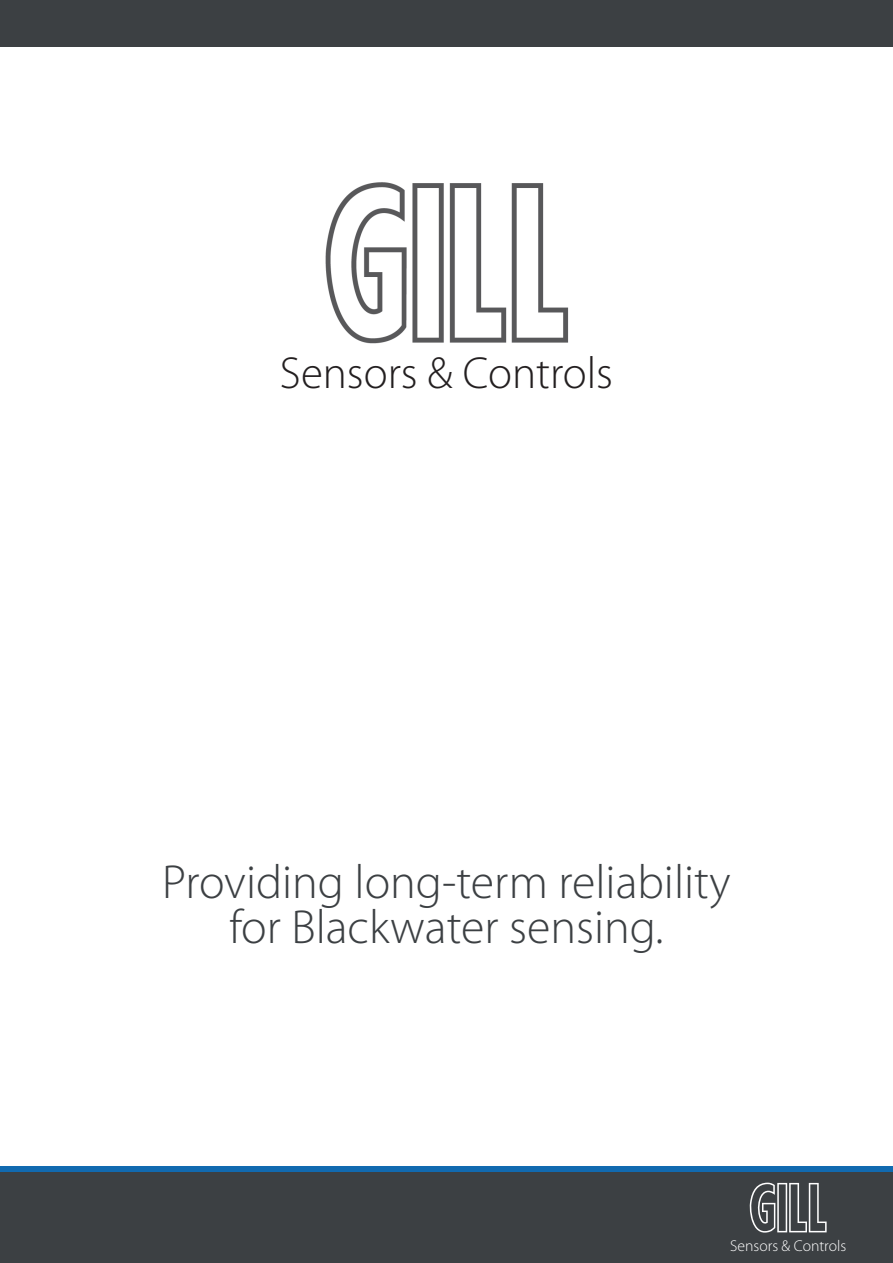
<style>
.page{position:relative;width:893px;height:1263px;background:#fff}
.page>*{position:absolute;margin:0;border:0;box-sizing:border-box;transform-origin:0 0}
.Main_Body{font:300 48px "Myriad Pro";color:#3c4043}
.t1{font:300 45px "Myriad Pro";color:#231f20}
.t2{font:300 15.6px "Myriad Pro";color:#fff}
</style>
<div class="page">
<div style="left:0;top:0;width:893px;height:47px;background:#3c4043"></div>
<div style="left:0;top:1171px;width:893px;height:92px;background:#3c4043"></div>
<svg style="left:749px;top:1183px;width:78px;height:49px"></svg>
<div style="left:0;top:1166px;width:893px;height:6px;background:#116ab0"></div>
<img style="left:325px;top:182px;width:244px;height:162px">
<p class="t1" style="left:280px;top:346px;width:335px">Sensors &amp; Controls</p>
<p class="Main_Body" style="left:162px;top:853px;width:570px">Providing long-term reliability</p>
<p class="Main_Body" style="left:229px;top:898px;width:436px">for Blackwater sensing.</p>
<p class="t2" style="left:730px;top:1236px;width:118px">Sensors &amp; Controls</p>
</div>
